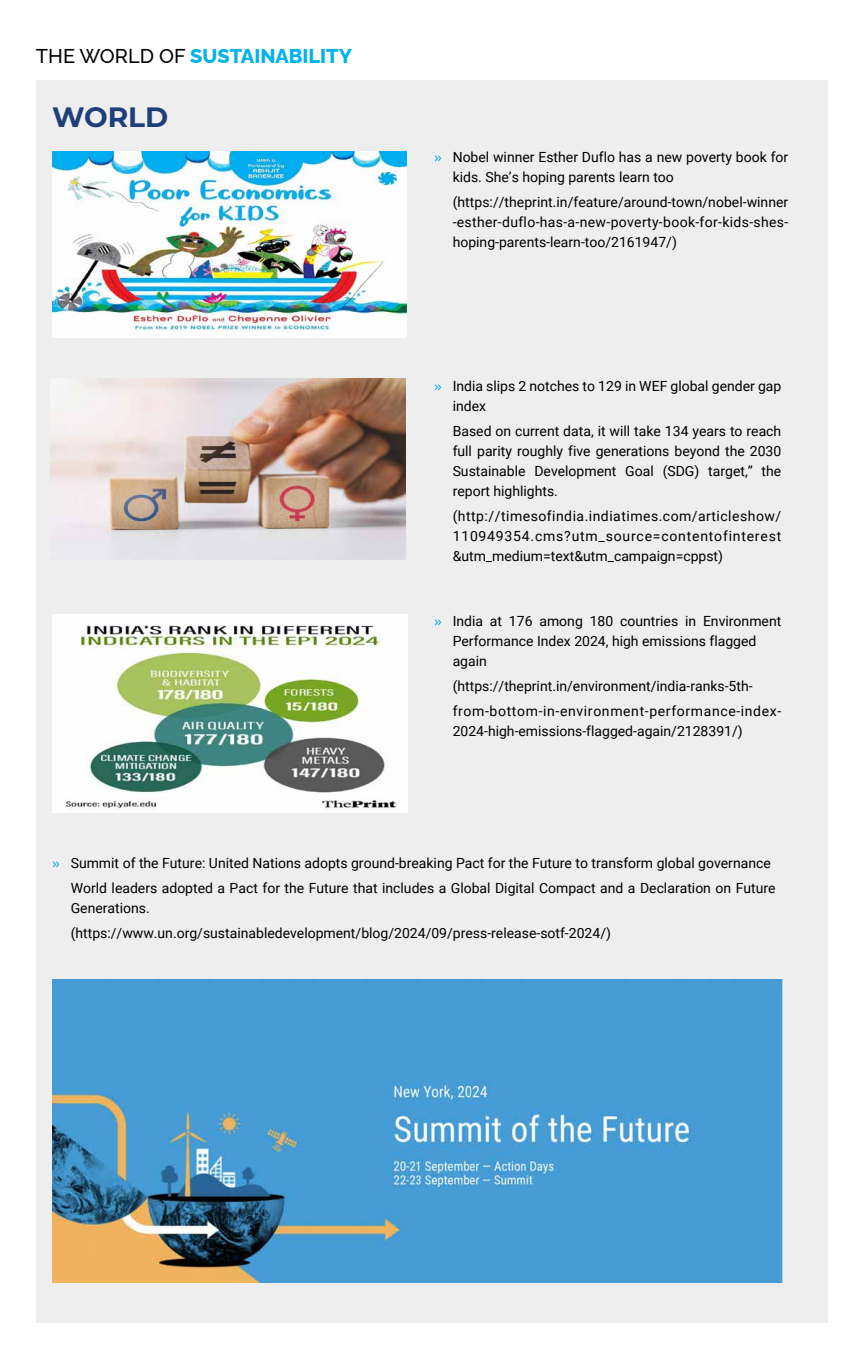
<style>
.page{position:relative;width:864px;height:1368px;background:#fff}
.page>*{position:absolute;margin:0;border:0;box-sizing:border-box;transform-origin:0 0}
.t1{font:700 28px "Montserrat";color:#1f3f78}
.t2{font:800 20px "Raleway";color:#00b3ec}
.t3{font:14px/20px "Roboto";color:#000}
.t4{font:14px/25px "Roboto";letter-spacing:.045em;color:#000}
.s1{font-weight:500;color:#000}
.s2{font-family:"Gotham";color:#00a8e9}
</style>
<div class="page">
<div style="left:36px;top:80px;width:792px;height:1242px;background:#eee"></div>
<img style="left:52px;top:151px;width:354px;height:187px">
<img style="left:51px;top:379px;width:355px;height:181px">
<img style="left:53px;top:615px;width:354px;height:198px">
<img style="left:52px;top:980px;width:732px;height:303px">
<h2 class="t2" style="left:36px;top:40px;width:318px"><span class="s1">THE WORLD OF</span> SUSTAINABILITY</h2>
<h1 class="t1" style="left:52px;top:97px;width:118px">WORLD</h1>
<p class="t3" style="left:453px;top:146px;width:337px;text-indent:-19px"><span class="s2">»</span> Nobel winner Esther Duflo has a new poverty book for kids. She’s hoping parents learn too</p>
<p class="t3" style="left:453px;top:192px;width:337px;text-align:justify">(https://theprint.in/feature/around-town/nobel-winner -esther-duflo-has-a-new-poverty-book-for-kids-shes&shy;hoping-parents-learn-too/2161947/)</p>
<p class="t3" style="left:453px;top:375px;width:330px;text-indent:-19px"><span class="s2">»</span> India slips 2 notches to 129 in WEF global gender gap index</p>
<p class="t3" style="left:453px;top:420px;width:330px;text-align:justify">Based on current data, it will take 134 years to reach full parity roughly five generations beyond the 2030<br>Sustainable Development Goal (SDG) target,” the report highlights.</p>
<p class="t3" style="left:453px;top:505px;width:330px;text-align:justify">(http://timesofindia.indiatimes.com/articleshow/ 110949354.cms?utm_source=contentofinterest &amp;utm_medium=text&amp;utm_campaign=cppst)</p>
<p class="t3" style="left:453px;top:611px;width:330px;text-indent:-19px"><span class="s2">»</span> India at 176 among 180 countries in Environment<br>Performance Index 2024, high emissions flagged again</p>
<p class="t4" style="left:453px;top:673px;width:330px">(https://theprint.in/environment/india-ranks-5th&shy;from-bottom-in-environment-performance-index-</p>
<p class="t3" style="left:453px;top:721px;width:292px">2024-high-emissions-flagged-again/2128391/)</p>
<p class="t3" style="left:71px;top:850px;width:706px;line-height:25px;text-indent:-19px"><span class="s2">»</span> Summit of the Future: United Nations adopts ground-breaking Pact for the Future to transform global governance<br>World leaders adopted a Pact for the Future that includes a Global Digital Compact and a Declaration on Future</p>
<p class="t3" style="left:71px;top:895px;width:542px;line-height:25px">Generations. (https://www.un.org/sustainabledevelopment/blog/2024/09/press-release-sotf-2024/)</p>
</div>
